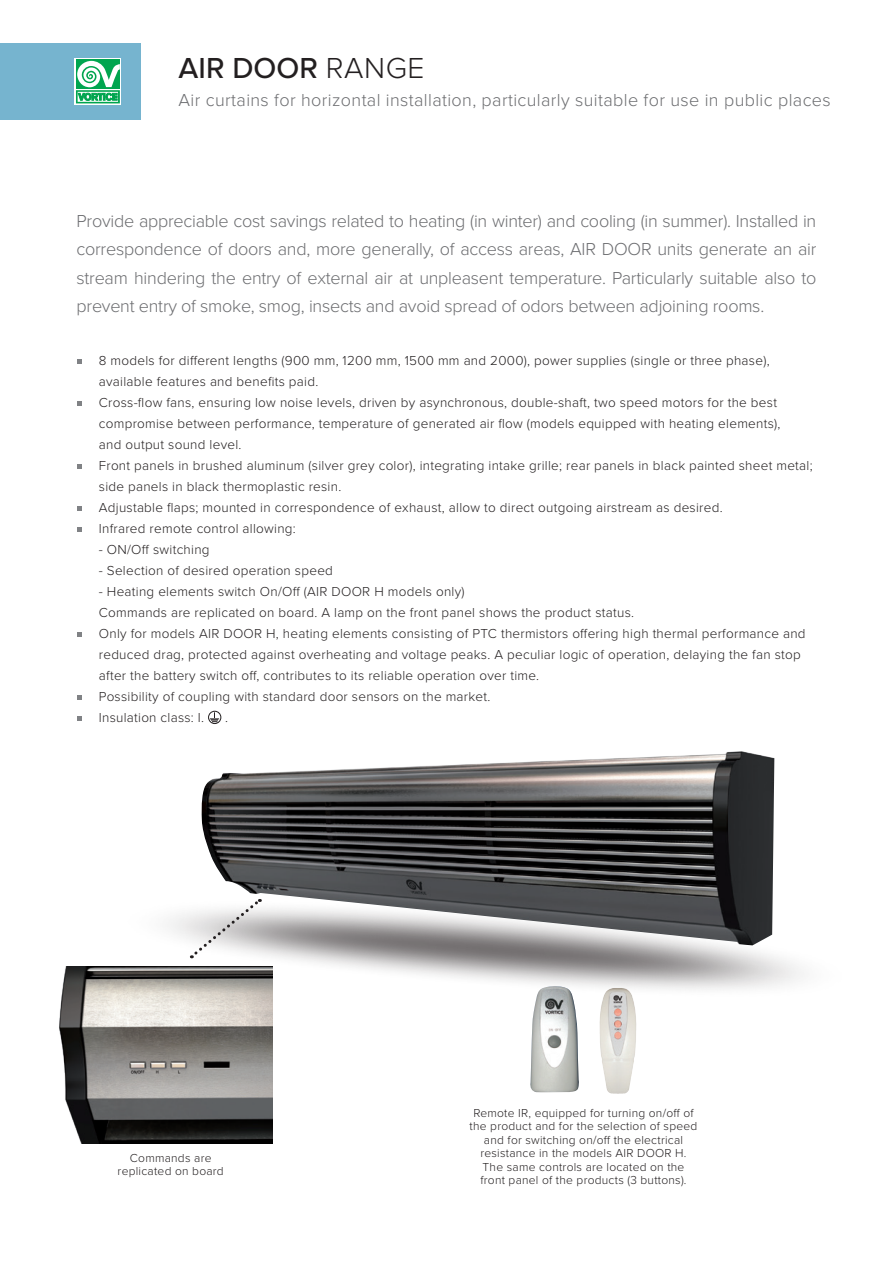
<style>
.page{position:relative;width:893px;height:1263px;background:#fff}
.page>*{position:absolute;margin:0;border:0;box-sizing:border-box;transform-origin:0 0}
.t1{font:500 30px "Proxima Nova";color:#231f20}
.t2{font:300 18px/28.5px "Proxima Nova";letter-spacing:.02em;color:#6c6d70;text-align:justify}
.t3{font:300 13.5px/21px "Proxima Nova";letter-spacing:.02em;color:#231f20}
.t4{font:300 12px/13.5px "Proxima Nova";letter-spacing:.02em;color:#231f20;text-align:center}
.s1{font-weight:300}
</style>
<div class="page">
<div style="left:0;top:43px;width:140px;height:77px;background:#76b4cf"></div>
<svg style="left:75px;top:58px;width:46px;height:47px"></svg>
<div style="left:76px;top:60px;width:44px;height:29px;background:#00a54f"></div>
<svg style="left:76px;top:61px;width:44px;height:42px"></svg>
<svg style="left:78px;top:359px;width:4px;height:5px"></svg>
<svg style="left:78px;top:401px;width:4px;height:5px"></svg>
<svg style="left:78px;top:464px;width:4px;height:5px"></svg>
<svg style="left:78px;top:506px;width:4px;height:5px"></svg>
<svg style="left:78px;top:527px;width:4px;height:5px"></svg>
<svg style="left:78px;top:632px;width:4px;height:5px"></svg>
<svg style="left:78px;top:695px;width:4px;height:5px"></svg>
<svg style="left:78px;top:716px;width:4px;height:5px"></svg>
<svg style="left:208px;top:711px;width:13px;height:13px"></svg>
<img style="left:65px;top:913px;width:739px;height:127px">
<img style="left:201px;top:751px;width:573px;height:194px">
<img style="left:59px;top:967px;width:213px;height:176px">
<svg style="left:191px;top:898px;width:70px;height:60px"></svg>
<img style="left:599px;top:988px;width:38px;height:106px">
<img style="left:530px;top:986px;width:49px;height:106px">
<p class="t1" style="left:179px;top:50px;width:247px">AIR DOOR <span class="s1">RANGE</span></p>
<p class="t2" style="left:179px;top:86px;width:654px">Air curtains for horizontal installation, particularly suitable for use in public places</p>
<p class="t2" style="left:77px;top:207px;width:741px">Provide appreciable cost savings related to heating (in winter) and cooling (in summer). Installed in correspondence of doors and, more generally, of access areas, AIR DOOR units generate an air stream hindering the entry of external air at unpleasent temperature. Particularly suitable also to prevent entry of smoke, smog, insects and avoid spread of odors between adjoining rooms.</p>
<p class="t3" style="left:99px;top:350px;width:672px">8 models for different lengths (900 mm, 1200 mm, 1500 mm and 2000), power supplies (single or three phase), available features and benefits paid.</p>
<p class="t3" style="left:99px;top:392px;width:683px">Cross-flow fans, ensuring low noise levels, driven by asynchronous, double-shaft, two speed motors for the best compromise between performance, temperature of generated air flow (models equipped with heating elements), and output sound level.</p>
<p class="t3" style="left:99px;top:455px;width:715px">Front panels in brushed aluminum (silver grey color), integrating intake grille; rear panels in black painted sheet metal; side panels in black thermoplastic resin.</p>
<p class="t3" style="left:99px;top:497px;width:625px">Adjustable flaps; mounted in correspondence of exhaust, allow to direct outgoing airstream as desired.</p>
<p class="t3" style="left:99px;top:518px;width:198px">Infrared remote control allowing:</p>
<p class="t3" style="left:99px;top:539px;width:112px">- ON/Off switching</p>
<p class="t3" style="left:99px;top:560px;width:236px">- Selection of desired operation speed</p>
<p class="t3" style="left:99px;top:581px;width:367px">- Heating elements switch On/Off (AIR DOOR H models only)</p>
<p class="t3" style="left:99px;top:602px;width:537px">Commands are replicated on board. A lamp on the front panel shows the product status.</p>
<p class="t3" style="left:99px;top:623px;width:708px">Only for models AIR DOOR H, heating elements consisting of PTC thermistors offering high thermal performance and reduced drag, protected against overheating and voltage peaks. A peculiar logic of operation, delaying the fan stop after the battery switch off, contributes to its reliable operation over time.</p>
<p class="t3" style="left:99px;top:686px;width:393px">Possibility of coupling with standard door sensors on the market.</p>
<p class="t3" style="left:99px;top:707px;width:107px">Insulation class: I.</p>
<p class="t3" style="left:225px;top:707px;width:4px">.</p>
<p class="t4" style="left:130px;top:1151px;width:83px">Commands are</p>
<p class="t4" style="left:118px;top:1165px;width:108px">replicated on board</p>
<p class="t4" style="left:470px;top:1106px;width:229px">Remote IR, equipped for turning on/off of the product and for the selection of speed and for switching on/off the electrical resistance in the models AIR DOOR H.<br>The same controls are located on the front panel of the products (3 buttons).</p>
</div>
